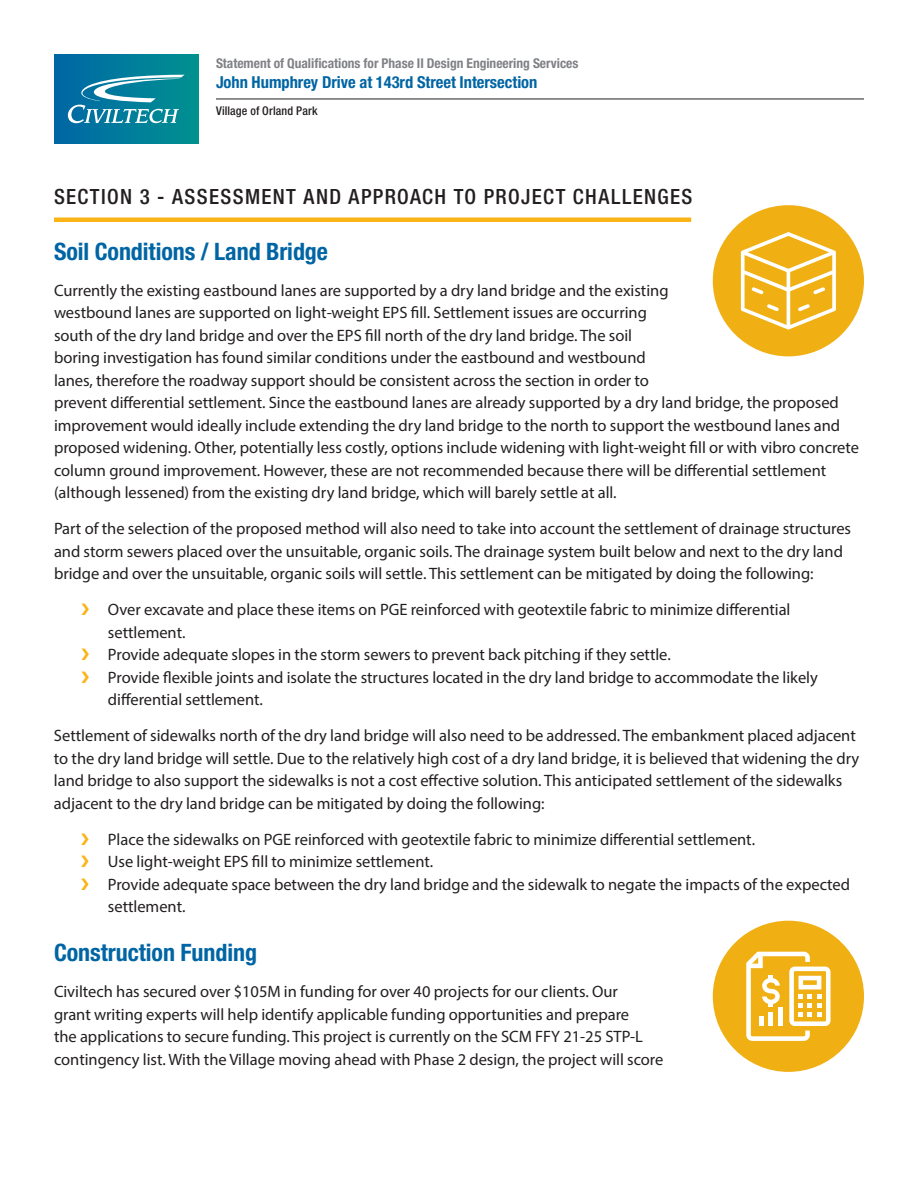
<style>
.page{position:relative;width:918px;height:1188px;background:#fff}
.page>*{position:absolute;margin:0;border:0;box-sizing:border-box;transform-origin:0 0}
.t1{font:700 condensed 24px "Helvetica Neue LT Std";color:#0065a4}
.t2{font:500 condensed 21px "Helvetica Neue LT Std";letter-spacing:.065em;color:#231f20}
.t3{font:16.5px/22.5px "Myriad Pro";color:#231f20}
.t4{font:700 condensed 16.5px "Helvetica Neue LT Std";color:#0065a4}
.t5{font:700 condensed 13.5px "Helvetica Neue LT Std";color:#808285}
.t6{font:500 condensed 12px "Helvetica Neue LT Std";letter-spacing:.015em;color:#231f20}
.s1{color:#fbb416}
</style>
<div class="page">
<div style="left:54px;top:217px;width:637px;height:5px;background:#fbb416"></div>
<div style="left:713px;top:205px;width:151px;height:151px;background:#f0af13;border-radius:50%"></div>
<svg style="left:741px;top:232px;width:95px;height:98px"></svg>
<div style="left:713px;top:921px;width:151px;height:151px;background:#f0af13;border-radius:50%"></div>
<svg style="left:746px;top:952px;width:85px;height:89px"></svg>
<div style="left:54px;top:54px;width:145px;height:90px;background:linear-gradient(to right,#0066a5,#019291)"></div>
<svg style="left:68px;top:75px;width:117px;height:48px;background:#3999b1"></svg>
<hr style="left:216px;top:99px;width:648px;height:1px;background:#231f20">
<p class="t5" style="left:216px;top:55px;width:364px">Statement of Qualifications for Phase II Design Engineering Services</p>
<p class="t4" style="left:216px;top:72px;width:323px">John Humphrey Drive at 143rd Street Intersection</p>
<p class="t6" style="left:216px;top:103px;width:103px">Village of Orland Park</p>
<p class="t2" style="left:54px;top:184px;width:640px">SECTION 3 - ASSESSMENT AND APPROACH TO PROJECT CHALLENGES</p>
<h1 class="t1" style="left:54px;top:237px;width:276px">Soil Conditions / Land Bridge</h1>
<p class="t3" style="left:54px;top:279px;width:807px">Currently the existing eastbound lanes are supported by a dry land bridge and the existing<br>westbound lanes are supported on light-weight EPS fill. Settlement issues are occurring<br>south of the dry land bridge and over the EPS fill north of the dry land bridge. The soil<br>boring investigation has found similar conditions under the eastbound and westbound<br>lanes, therefore the roadway support should be consistent across the section in order to<br>prevent differential settlement. Since the eastbound lanes are already supported by a dry land bridge, the proposed improvement would ideally include extending the dry land bridge to the north to support the westbound lanes and proposed widening. Other, potentially less costly, options include widening with light-weight fill or with vibro concrete column ground improvement. However, these are not recommended because there will be differential settlement (although lessened) from the existing dry land bridge, which will barely settle at all.</p>
<p class="t3" style="left:54px;top:517px;width:799px">Part of the selection of the proposed method will also need to take into account the settlement of drainage structures and storm sewers placed over the unsuitable, organic soils. The drainage system built below and next to the dry land bridge and over the unsuitable, organic soils will settle. This settlement can be mitigated by doing the following:</p>
<p class="t3" style="left:81px;top:598px;width:711px"><span class="s1">❯</span> Over excavate and place these items on PGE reinforced with geotextile fabric to minimize differential</p>
<p class="t3" style="left:108px;top:621px;width:79px">settlement.</p>
<p class="t3" style="left:81px;top:643px;width:591px"><span class="s1">❯</span> Provide adequate slopes in the storm sewers to prevent back pitching if they settle.</p>
<p class="t3" style="left:81px;top:666px;width:738px"><span class="s1">❯</span> Provide flexible joints and isolate the structures located in the dry land bridge to accommodate the likely</p>
<p class="t3" style="left:108px;top:688px;width:157px">differential settlement.</p>
<p class="t3" style="left:54px;top:724px;width:807px">Settlement of sidewalks north of the dry land bridge will also need to be addressed. The embankment placed adjacent to the dry land bridge will settle. Due to the relatively high cost of a dry land bridge, it is believed that widening the dry land bridge to also support the sidewalks is not a cost effective solution. This anticipated settlement of the sidewalks adjacent to the dry land bridge can be mitigated by doing the following:</p>
<p class="t3" style="left:81px;top:828px;width:676px"><span class="s1">❯</span> Place the sidewalks on PGE reinforced with geotextile fabric to minimize differential settlement.</p>
<p class="t3" style="left:81px;top:850px;width:354px"><span class="s1">❯</span> Use light-weight EPS fill to minimize settlement.</p>
<p class="t3" style="left:81px;top:873px;width:771px"><span class="s1">❯</span> Provide adequate space between the dry land bridge and the sidewalk to negate the impacts of the expected</p>
<p class="t3" style="left:108px;top:895px;width:79px">settlement.</p>
<h1 class="t1" style="left:54px;top:938px;width:205px">Construction Funding</h1>
<p class="t3" style="left:54px;top:980px;width:611px">Civiltech has secured over $105M in funding for over 40 projects for our clients. Our<br>grant writing experts will help identify applicable funding opportunities and prepare<br>the applications to secure funding. This project is currently on the SCM FFY 21-25 STP-L contingency list. With the Village moving ahead with Phase 2 design, the project will score</p>
</div>
